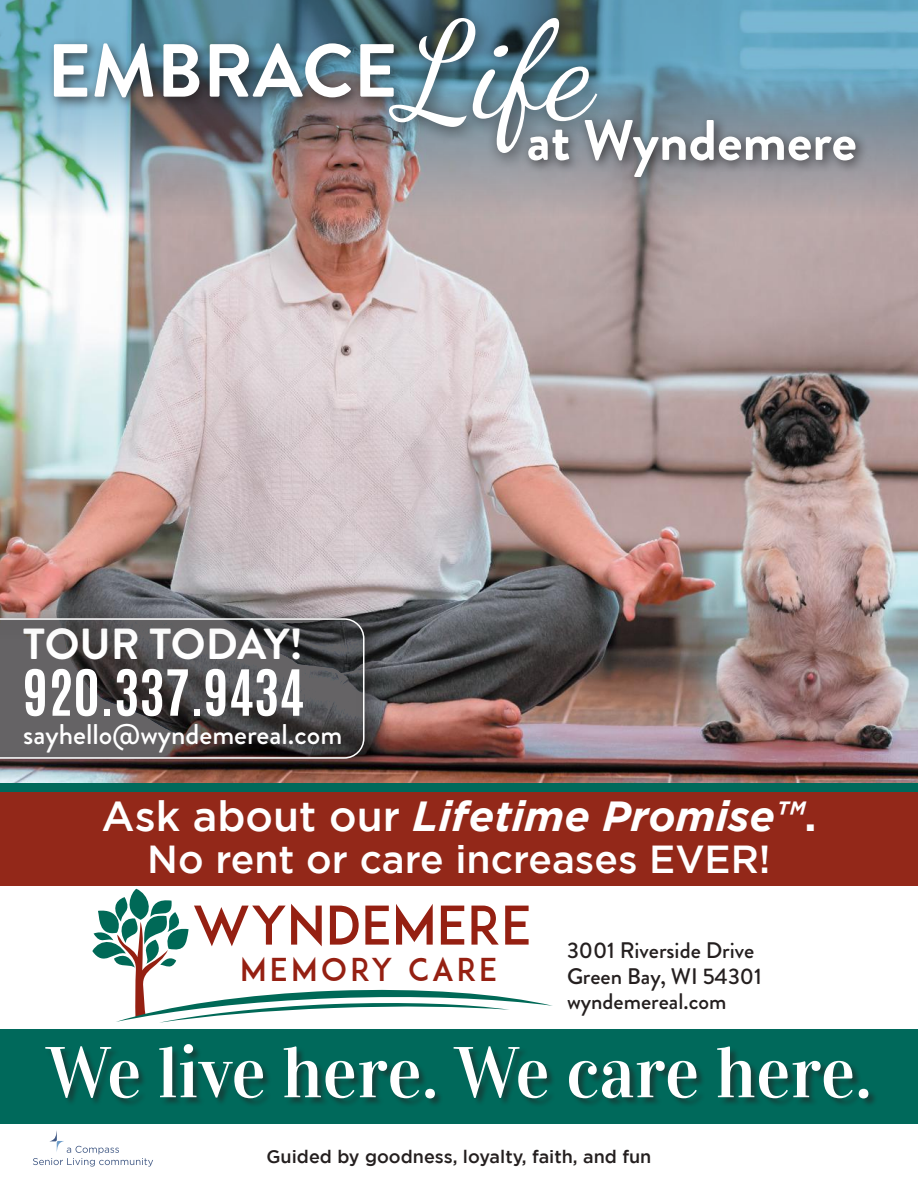
<style>
.page{position:relative;width:918px;height:1188px;background:#fff}
.page>*{position:absolute;margin:0;border:0;box-sizing:border-box;transform-origin:0 0}
.t1{font:700 75px "Brandon Grotesque";color:#fff}
.t2{font:72px "Vidaloka";color:#fff}
.t3{font:700 57px "Brandon Grotesque";color:#fff}
.t4{font:700 54px "Antonio";color:#fff}
.t5{font:700 43.5px "Brandon Grotesque";letter-spacing:-.005em;color:#fff}
.t6{font:italic 700 42px "Gotham";color:#fff}
.t7{font:500 39px "Gotham";color:#fff}
.t8{font:31.2px "ADAM.CGPRO";letter-spacing:.1em;color:#952012}
.t9{font:500 28.5px "Brandon Grotesque";color:#fff}
.t10{font:500 22.5px/25.5px "Brandon Grotesque";color:#241f1f}
.t11{font:500 18px "Gotham";color:#241f1f}
.s1{font-family:"Dancing Script";font-weight:400;font-size:135px}
.s2{font-weight:500;font-style:normal}
.s3{font-style:normal}
</style>
<div class="page">
<img style="left:0;top:216px;width:918px;height:567px">
<div style="left:0;top:784px;width:918px;height:102px;background:#932819"></div>
<div style="left:0;top:1029px;width:918px;height:95px;background:#00695b"></div>
<div style="left:0;top:783px;width:918px;height:9px;background:#00695b"></div>
<div style="left:46px;top:1045px;width:831px;height:62px;background:#241f1f;opacity:.5"></div>
<svg style="left:92px;top:889px;width:461px;height:134px"></svg>
<img style="left:0;top:0;width:918px;height:216px">
<svg style="left:33px;top:1130px;width:120px;height:37px"></svg>
<div style="left:47px;top:37px;width:361px;height:74px;background:#241f1f;opacity:.75"></div>
<div style="left:378px;top:7px;width:236px;height:164px;background:#241f1f;opacity:.75"></div>
<div style="left:522px;top:113px;width:347px;height:78px;background:#241f1f;opacity:.75"></div>
<div style="left:0;top:610px;width:386px;height:170px;background:#241f1f;opacity:.5"></div>
<svg style="left:0;top:618px;width:365px;height:141px;background:#545153"></svg>
<h1 class="t1" style="left:47px;top:18px;width:547px">EMBRACE<span class="s1">Life</span></h1>
<h3 class="t3" style="left:526px;top:100px;width:332px">at Wyndemere</h3>
<h3 class="t5" style="left:23px;top:613px;width:281px">TOUR TODAY!</h3>
<h3 class="t4" style="left:23px;top:652px;width:283px">920.337.9434</h3>
<p class="t9" style="left:23px;top:715px;width:321px">sayhello@wyndemereal.com</p>
<h3 class="t6" style="left:102px;top:792px;width:716px"><span class="s2">Ask about our</span> Lifetime Promise™<span class="s3">.</span></h3>
<h3 class="t7" style="left:147px;top:837px;width:625px">No rent or care increases EVER!</h3>
<h3 class="t8" style="left:240px;top:951px;width:259px">MEMORY CARE</h3>
<p class="t10" style="left:567px;top:938px;width:196px">3001 Riverside Drive<br>Green Bay, WI 54301 wyndemereal.com</p>
<h2 class="t2" style="left:46px;top:1029px;width:827px">We live here. We care here.</h2>
<p class="t11" style="left:267px;top:1147px;width:386px">Guided by goodness, loyalty, faith, and fun</p>
</div>
